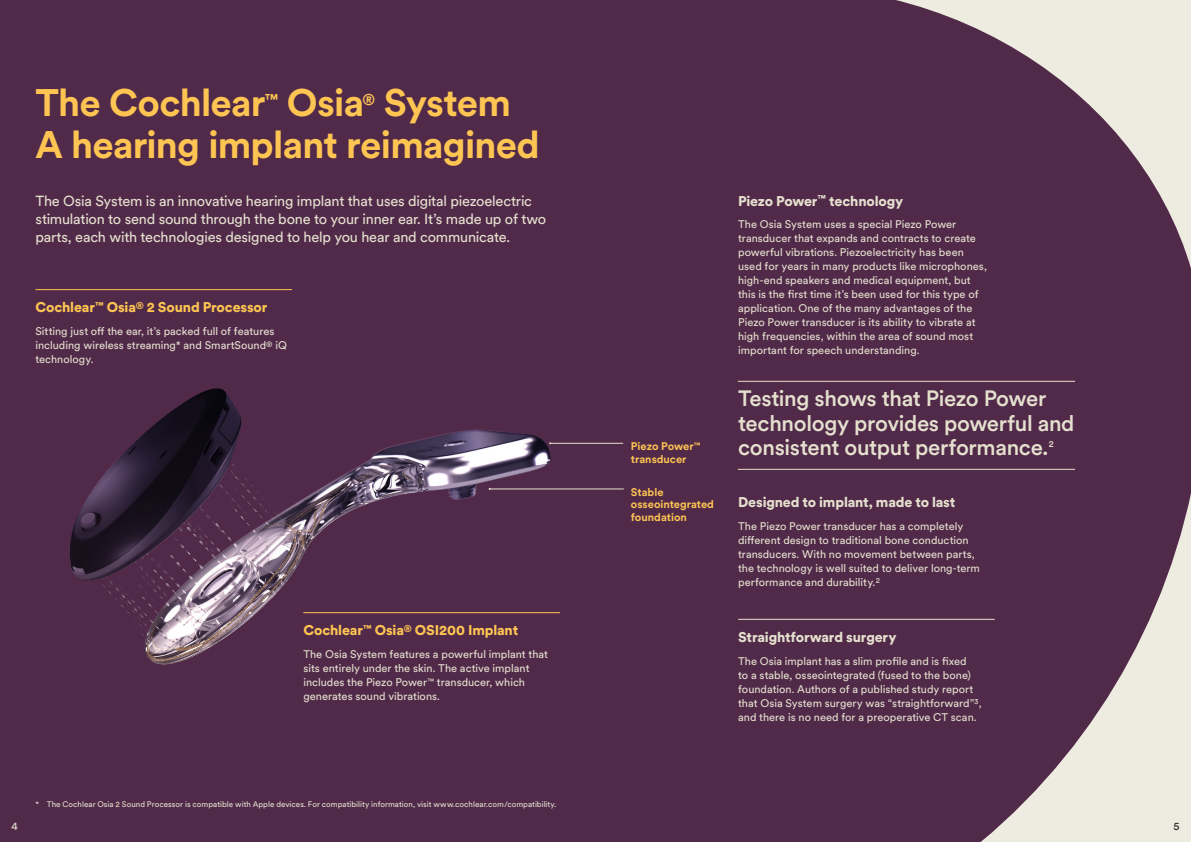
<style>
.page{position:relative;width:1191px;height:842px;background:#512a4a}
.page>*{position:absolute;margin:0;border:0;box-sizing:border-box;transform-origin:0 0}
.Heading_02_-_Yellow{font:700 38px/42px "Circular XX";letter-spacing:-.02em;color:#fec552}
.Call_out_01_-_Creme{font:500 22px/24.5px "Circular XX";letter-spacing:-.015em;color:#e5e0ce}
.Heading_02_-_Yellow-2{font:700 15.5px "Circular XX";color:#fec552}
.Intro_-_Creme{font:14.5px/18px "Circular XX";letter-spacing:-.015em;color:#e5e0ce}
.Subheading_03_-_Line{font:900 14px "Circular XX";letter-spacing:-.01em;color:#fec552}
.Subheading_03_-_Crem{font:900 14px "Circular XX";letter-spacing:-.01em;color:#e5e0ce}
.Subheading_03_-_Line-2{font:900 14px "Circular XX";letter-spacing:-.01em;color:#e5e0ce}
.Body_Copy_01_-_light{font:11px/14px "Circular XX";color:#e5e0ce}
.Body_Copy_01_-_Creme{font:11px/14px "Circular XX";color:#e5e0ce}
.Subheading_04_-_Yell{font:700 11px/12.5px "Circular XX";color:#fec552}
.Page_numbers_-_Left{font:11px "Circular XX";color:#e5e0ce}
.Page_number_-_Right{font:11px "Circular XX";color:#231f20}
.Call_out_01_-_Creme-2{font:500 9px "Circular XX";color:#e5e0ce}
.t1{font:8px "Circular XX";letter-spacing:.005em;color:#e5e0ce}
</style>
<div class="page">
<svg style="left:737px;top:380px;width:454px;height:462px"></svg>
<svg style="left:896px;top:0;width:295px;height:268px"></svg>
<img style="left:35px;top:289px;width:589px;height:376px">
<hr style="left:490px;top:489px;width:134px;height:1px;background:#e5e0ce">
<hr style="left:550px;top:443px;width:73px;height:1px;background:#e5e0ce">
<hr style="left:303px;top:612px;width:257px;height:1px;background:#fec552">
<hr style="left:35px;top:289px;width:257px;height:1px;background:#fec552">
<hr style="left:738px;top:469px;width:336px;height:1px;background:#e5e0ce">
<hr style="left:738px;top:381px;width:336px;height:1px;background:#e5e0ce">
<hr style="left:738px;top:619px;width:256px;height:1px;background:#e5e0ce">
<p class="Heading_02_-_Yellow" style="left:35px;top:80px;width:232px">The Cochlear</p>
<p class="Heading_02_-_Yellow-2" style="left:265px;top:88px;width:15px">™</p>
<p class="Heading_02_-_Yellow" style="left:287px;top:80px;width:79px">Osia</p>
<p class="Heading_02_-_Yellow-2" style="left:362px;top:88px;width:14px">®</p>
<p class="Heading_02_-_Yellow" style="left:35px;top:80px;width:506px;text-indent:348px">System<br>A hearing implant reimagined</p>
<p class="Intro_-_Creme" style="left:35px;top:191px;width:512px">The Osia System is an innovative hearing implant that uses digital piezoelectric stimulation to send sound through the bone to your inner ear. It’s made up of two parts, each with technologies designed to help you hear and communicate.</p>
<p class="Subheading_03_-_Line" style="left:35px;top:298px;width:233px">Cochlear<sup>™</sup> Osia<sup>®</sup> 2 Sound Processor</p>
<p class="Body_Copy_01_-_light" style="left:35px;top:324px;width:253px">Sitting just off the ear, it’s packed full of features including wireless streaming* and SmartSound<sup>®</sup> iQ technology.</p>
<p class="Subheading_03_-_Line" style="left:303px;top:621px;width:216px">Cochlear<sup>™</sup> Osia<sup>®</sup> OSI200 Implant</p>
<p class="Body_Copy_01_-_light" style="left:303px;top:647px;width:246px">The Osia System features a powerful implant that sits entirely under the skin. The active implant includes the Piezo Power<sup>™</sup> transducer, which generates sound vibrations.</p>
<p class="t1" style="left:35px;top:798px;width:522px">* The Cochlear Osia 2 Sound Processor is compatible with Apple devices. For compatibility information, visit www.cochlear.com/compatibility.</p>
<p class="Subheading_04_-_Yell" style="left:631px;top:439px;width:71px">Piezo Power<sup>™ </sup>transducer</p>
<p class="Subheading_04_-_Yell" style="left:631px;top:485px;width:85px">Stable osseointegrated foundation</p>
<p class="Subheading_03_-_Crem" style="left:738px;top:191px;width:167px">Piezo Power<sup>™</sup> technology</p>
<p class="Body_Copy_01_-_Creme" style="left:738px;top:217px;width:250px">The Osia System uses a special Piezo Power transducer that expands and contracts to create powerful vibrations. Piezoelectricity has been used for years in many products like microphones, high-end speakers and medical equipment, but this is the first time it’s been used for this type of application. One of the many advantages of the Piezo Power transducer is its ability to vibrate at high frequencies, within the area of sound most important for speech understanding.</p>
<p class="Call_out_01_-_Creme" style="left:738px;top:385px;width:338px">Testing shows that Piezo Power technology provides powerful and consistent output performance.</p>
<p class="Call_out_01_-_Creme-2" style="left:1048px;top:438px;width:7px">2</p>
<p class="Subheading_03_-_Crem" style="left:738px;top:492px;width:219px">Designed to implant, made to last</p>
<p class="Body_Copy_01_-_light" style="left:738px;top:518px;width:243px">The Piezo Power transducer has a completely different design to traditional bone conduction transducers. With no movement between parts, the technology is well suited to deliver long-term performance and durability.<sup>2</sup></p>
<p class="Subheading_03_-_Line-2" style="left:738px;top:627px;width:160px">Straightforward surgery</p>
<p class="Body_Copy_01_-_light" style="left:738px;top:653px;width:245px">The Osia implant has a slim profile and is fixed<br>to a stable, osseointegrated (fused to the bone) foundation. Authors of a published study report that Osia System surgery was “straightforward”<sup>3</sup>, and there is no need for a preoperative CT scan.</p>
<p class="Page_numbers_-_Left" style="left:11px;top:819px;width:8px">4</p>
<p class="Page_number_-_Right" style="left:1173px;top:819px;width:8px">5</p>
</div>
